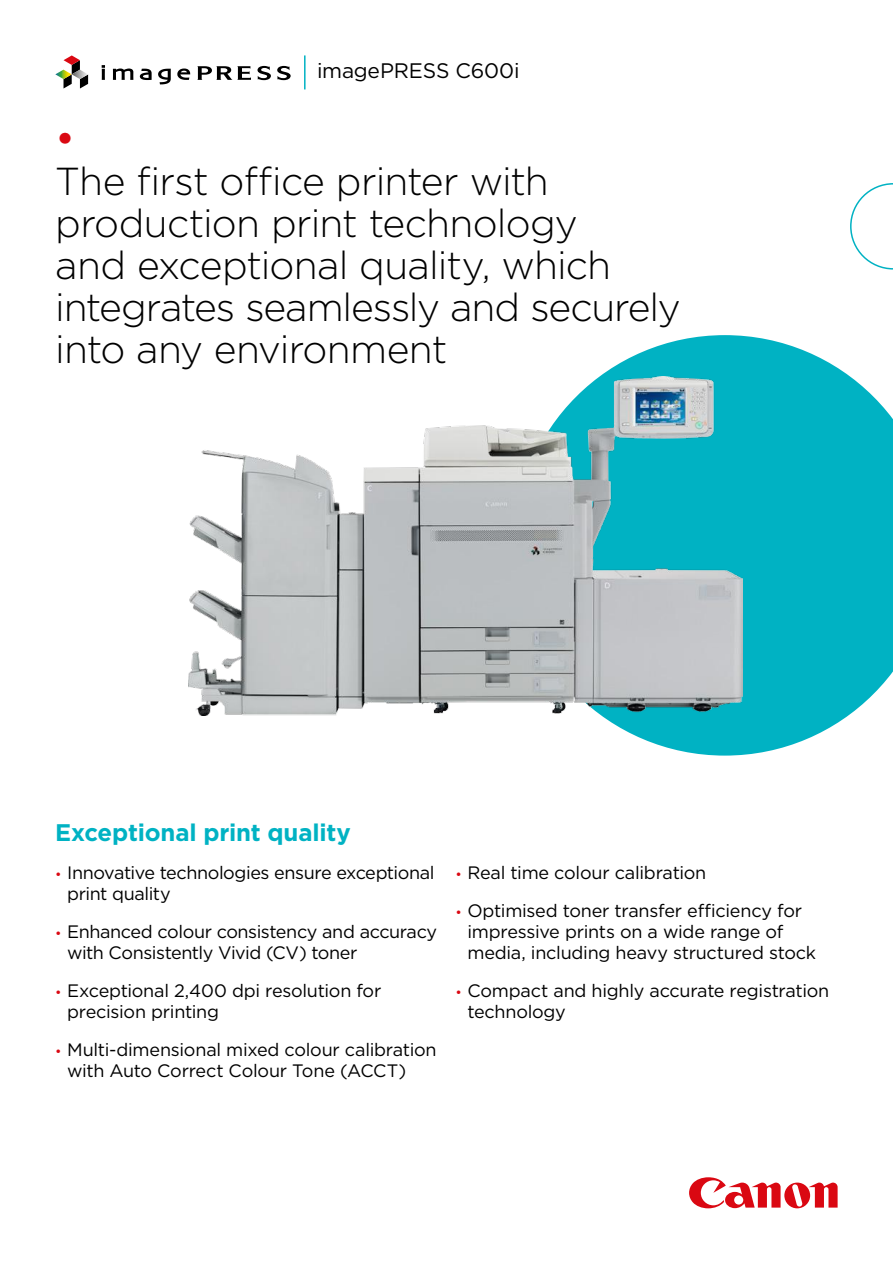
<style>
.page{position:relative;width:893px;height:1263px;background:#fff}
.page>*{position:absolute;margin:0;border:0;box-sizing:border-box;transform-origin:0 0}
.t1{font:42px "Gotham";color:#da0812}
.t2{font:300 39px/42px "Gotham";letter-spacing:-.025em;color:#000}
.t3{font:700 24px "Gotham";letter-spacing:-.005em;color:#00b2c3}
.t4{font:21px "Gotham";letter-spacing:-.01em;color:#000}
.t5{font:18px/21px "Gotham";letter-spacing:-.02em;color:#000}
.s1{font-size:13.5px;color:#da0812}
</style>
<div class="page">
<svg style="left:689px;top:1177px;width:149px;height:31px"></svg>
<svg style="left:599px;top:335px;width:294px;height:421px;fill:#00b2c3"></svg>
<svg style="left:850px;top:183px;width:43px;height:87px"></svg>
<img style="left:189px;top:377px;width:553px;height:338px">
<svg style="left:257px;top:66px;width:14px;height:14px"></svg>
<svg style="left:277px;top:66px;width:14px;height:14px"></svg>
<svg style="left:197px;top:66px;width:54px;height:14px"></svg>
<svg style="left:102px;top:65px;width:3px;height:15px"></svg>
<svg style="left:113px;top:69px;width:20px;height:11px"></svg>
<svg style="left:140px;top:69px;width:12px;height:11px"></svg>
<svg style="left:158px;top:69px;width:13px;height:15px"></svg>
<svg style="left:177px;top:69px;width:13px;height:11px"></svg>
<svg style="left:55px;top:55px;width:33px;height:34px"></svg>
<hr style="left:304px;top:55px;width:2px;height:34px;background:#00b2c3">
<p class="t4" style="left:317px;top:57px;width:204px">imagePRESS C600i</p>
<h1 class="t1" style="left:55px;top:112px;width:22px">•</h1>
<h2 class="t2" style="left:55px;top:160px;width:627px">The first office printer with production print technology<br>and exceptional quality, which integrates seamlessly and securely into any environment</h2>
<h3 class="t3" style="left:55px;top:817px;width:297px">Exceptional print quality</h3>
<p class="t5" style="left:67px;top:862px;width:369px;text-indent:-12px"><span class="s1">•</span> Innovative technologies ensure exceptional print quality</p>
<p class="t5" style="left:67px;top:921px;width:372px;text-indent:-12px"><span class="s1">•</span> Enhanced colour consistency and accuracy with Consistently Vivid (CV) toner</p>
<p class="t5" style="left:67px;top:980px;width:316px;text-indent:-12px"><span class="s1">•</span> Exceptional 2,400 dpi resolution for precision printing</p>
<p class="t5" style="left:67px;top:1039px;width:371px;text-indent:-12px"><span class="s1">•</span> Multi-dimensional mixed colour calibration with Auto Correct Colour Tone (ACCT)</p>
<p class="t5" style="left:455px;top:862px;width:252px"><span class="s1">•</span> Real time colour calibration</p>
<p class="t5" style="left:467px;top:900px;width:350px;text-indent:-12px"><span class="s1">•</span> Optimised toner transfer efficiency for impressive prints on a wide range of media, including heavy structured stock</p>
<p class="t5" style="left:467px;top:980px;width:363px;text-indent:-12px"><span class="s1">•</span> Compact and highly accurate registration technology</p>
</div>
